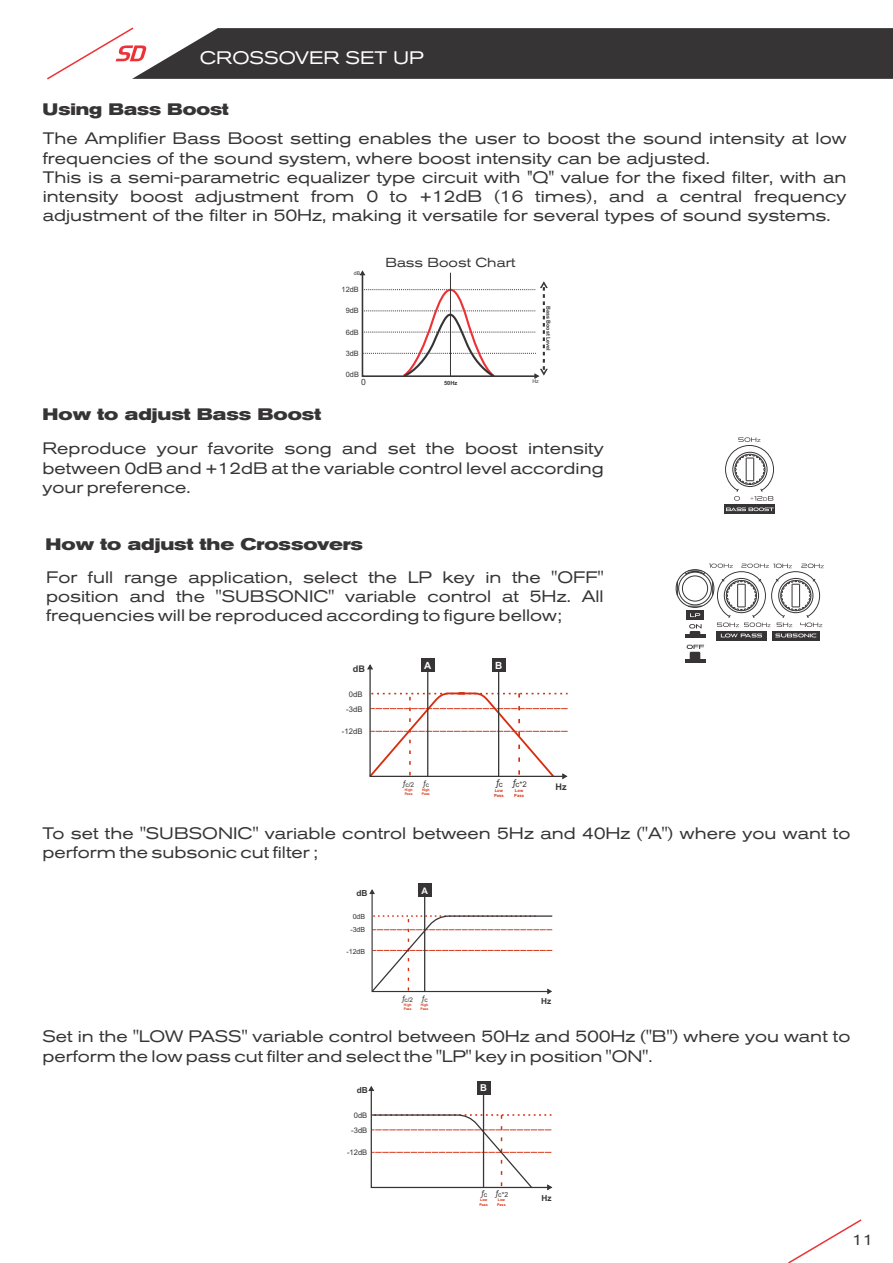
<style>
.page{position:relative;width:893px;height:1263px;background:#fff}
.page>*{position:absolute;margin:0;border:0;box-sizing:border-box;transform-origin:0 0}
.t1{font:expanded 18px "Akzidenz Grotesk BQ";color:#fefefe}
.t2{font:expanded 16.5px/19.2px "Akzidenz Grotesk BQ";color:#373435}
.t3{font:700 expanded 16.5px "Akzidenz Grotesk BQ";color:#373435}
.t4{font:expanded 15px "Akzidenz Grotesk BQ";color:#373435}
.t5{font:expanded 12.9px "Akzidenz Grotesk BQ";color:#373435}
.t6{font:700 9.9px "Arial";color:#fefefe}
.t7{font:700 9.45px "Arial";color:#fefefe}
.t8{font:700 9.15px "Arial";color:#373435}
.t9{font:700 9px "Arial";color:#fefefe}
.t10{font:8.7px "Arial";color:#373435}
.t11{font:700 8.25px "Arial";color:#373435}
.t12{font:7.8px "Arial";color:#373435}
.t13{font:7.65px "Arial";color:#373435}
.t14{font:7.5px "Arial";color:#373435}
.t15{font:7.35px "Arial";color:#373435}
.t16{font:7.05px "Arial";color:#373435}
.t17{font:6.9px "Arial";color:#373435}
.t18{font:6.45px "Arial";color:#373435}
.t19{font:6.3px "Arial";color:#373435}
.t20{font:700 5.7px "Arial";color:#373435}
.t21{font:700 5.4px "Arial";color:#373435}
.t22{font:5.25px "Arial";color:#373435}
.t23{font:700 4.2px/4.8px "Arial";color:#d62e0f}
.t24{font:700 3.75px/4.2px "Arial";color:#d62e0f}
.t25{font:700 3.45px/3.9px "Arial";color:#d62e0f}
</style>
<div class="page">
<div style="left:492px;top:658px;width:13px;height:14px;background:#373435"></div>
<div style="left:421px;top:658px;width:14px;height:14px;background:#373435"></div>
<svg style="left:367px;top:664px;width:201px;height:116px"></svg>
<div style="left:418px;top:883px;width:13px;height:14px;background:#373435"></div>
<svg style="left:369px;top:889px;width:184px;height:106px"></svg>
<hr style="left:424px;top:890px;width:1px;height:101px;background:#373435">
<div style="left:477px;top:1081px;width:14px;height:13px;background:#373435"></div>
<svg style="left:368px;top:1086px;width:185px;height:105px"></svg>
<hr style="left:483px;top:1081px;width:1px;height:106px;background:#373435">
<svg style="left:47px;top:27px;width:846px;height:53px"></svg>
<svg style="left:788px;top:1219px;width:74px;height:44px"></svg>
<svg style="left:359px;top:270px;width:189px;height:109px"></svg>
<svg style="left:725px;top:504px;width:50px;height:10px"></svg>
<svg style="left:726px;top:508px;width:48px;height:3px"></svg>
<svg style="left:725px;top:437px;width:49px;height:64px"></svg>
<div style="left:682px;top:575px;width:26px;height:26px;border:1px solid #373435;border-radius:50%"></div>
<div style="left:678px;top:572px;width:34px;height:33px;border:1px solid #373435;border-radius:50%"></div>
<div style="left:676px;top:569px;width:38px;height:39px;border:1px solid #373435;border-radius:50%"></div>
<svg style="left:772px;top:637px;width:48px;height:3px"></svg>
<svg style="left:716px;top:637px;width:50px;height:3px"></svg>
<svg style="left:684px;top:564px;width:140px;height:73px"></svg>
<hr style="left:685px;top:660px;width:20px;height:3px;background:#373435">
<svg style="left:687px;top:645px;width:17px;height:15px"></svg>
<p class="t1" style="left:200px;top:51px;width:226px">CROSSOVER SET UP</p>
<p class="t3" style="left:43px;top:103px;width:188px">Using Bass Boost</p>
<p class="t2" style="left:43px;top:131px;width:805px">The Amplifier Bass Boost setting enables the user to boost the sound intensity at low frequencies of the sound system, where boost intensity can be adjusted.<br>This is a semi-parametric equalizer type circuit with ''Q'' value for the fixed filter, with an intensity boost adjustment from 0 to +12dB (16 times), and a central frequency adjustment of the filter in 50Hz, making it versatile for several types of sound systems.</p>
<p class="t22" style="left:354px;top:271px;width:8px">dB</p>
<p class="t15" style="left:342px;top:287px;width:19px">12dB</p>
<p class="t15" style="left:346px;top:308px;width:15px">9dB</p>
<p class="t15" style="left:346px;top:329px;width:15px">6dB</p>
<p class="t15" style="left:346px;top:351px;width:15px">3dB</p>
<p class="t15" style="left:346px;top:372px;width:15px">0dB</p>
<p class="t10" style="left:361px;top:379px;width:6px">0</p>
<p class="t5" style="left:385px;top:258px;width:132px">Bass Boost Chart</p>
<p class="t20" style="left:444px;top:380px;width:15px">50Hz</p>
<p class="t21" style="left:550px;top:306px;width:46px;rotate:90deg">Bass Boost Level</p>
<p class="t22" style="left:532px;top:379px;width:8px">Hz</p>
<p class="t3" style="left:43px;top:409px;width:280px">How to adjust Bass Boost</p>
<p class="t2" style="left:43px;top:441px;width:563px;text-align:justify">Reproduce your favorite song and set the boost intensity between 0dB and +12dB at the variable control level according your preference.</p>
<p class="t3" style="left:45px;top:538px;width:319px">How to adjust the Crossovers</p>
<p class="t2" style="left:46px;top:569px;width:559px;text-align:justify">For full range application, select the LP key in the "OFF" position and the "SUBSONIC" variable control at 5Hz. All frequencies will be reproduced according to figure bellow;</p>
<p class="t8" style="left:353px;top:665px;width:14px">dB</p>
<p class="t13" style="left:349px;top:691px;width:15px">0dB</p>
<p class="t13" style="left:342px;top:729px;width:22px">-12dB</p>
<p class="t13" style="left:346px;top:706px;width:18px">-3dB</p>
<p class="t6" style="left:424px;top:662px;width:9px">A</p>
<p class="t18" style="left:402px;top:783px;width:13px"><sup>ƒ</sup>c/2</p>
<p class="t25" style="left:405px;top:788px;width:10px">High<br>Pass</p>
<p class="t12" style="left:423px;top:780px;width:8px">ƒ<sub>c</sub></p>
<p class="t25" style="left:422px;top:788px;width:10px">High<br>Pass</p>
<p class="t6" style="left:495px;top:662px;width:9px">B</p>
<p class="t12" style="left:495px;top:782px;width:33px"><sup>ƒ</sup>c <sup>ƒ</sup>c*2</p>
<p class="t23" style="left:514px;top:789px;width:11px">Low<br>Pass</p>
<p class="t23" style="left:495px;top:789px;width:10px">Low</p>
<p class="t23" style="left:494px;top:793px;width:11px">Pass</p>
<p class="t8" style="left:556px;top:783px;width:13px">Hz</p>
<p class="t2" style="left:43px;top:825px;width:809px">To set the "SUBSONIC" variable control between 5Hz and 40Hz ("A") where you want to perform the subsonic cut filter ;</p>
<p class="t11" style="left:356px;top:890px;width:13px">dB</p>
<p class="t16" style="left:353px;top:914px;width:14px">0dB</p>
<p class="t16" style="left:346px;top:949px;width:20px">-12dB</p>
<p class="t16" style="left:350px;top:927px;width:16px">-3dB</p>
<p class="t9" style="left:421px;top:887px;width:8px">A</p>
<p class="t19" style="left:401px;top:997px;width:13px"><sup>ƒ</sup>c/2</p>
<p class="t25" style="left:404px;top:1003px;width:9px">High<br>Pass</p>
<p class="t14" style="left:421px;top:995px;width:8px">ƒ<sub>c</sub></p>
<p class="t25" style="left:420px;top:1003px;width:9px">High<br>Pass</p>
<p class="t11" style="left:541px;top:998px;width:12px">Hz</p>
<p class="t2" style="left:43px;top:1028px;width:809px">Set in the "LOW PASS" variable control between 50Hz and 500Hz ("B") where you want to perform the low pass cut filter and select the "LP" key in position "ON".</p>
<p class="t11" style="left:357px;top:1087px;width:13px">dB</p>
<p class="t13" style="left:354px;top:1112px;width:15px">0dB</p>
<p class="t13" style="left:347px;top:1149px;width:22px">-12dB</p>
<p class="t13" style="left:351px;top:1127px;width:18px">-3dB</p>
<p class="t7" style="left:480px;top:1084px;width:8px">B</p>
<p class="t17" style="left:480px;top:1192px;width:29px"><sup>ƒ</sup>c <sup>ƒ</sup>c*2</p>
<p class="t24" style="left:497px;top:1198px;width:10px">Low<br>Pass</p>
<p class="t24" style="left:479px;top:1198px;width:10px">Low<br>Pass</p>
<p class="t11" style="left:541px;top:1194px;width:12px">Hz</p>
<p class="t4" style="left:852px;top:1234px;width:23px">11</p>
</div>
